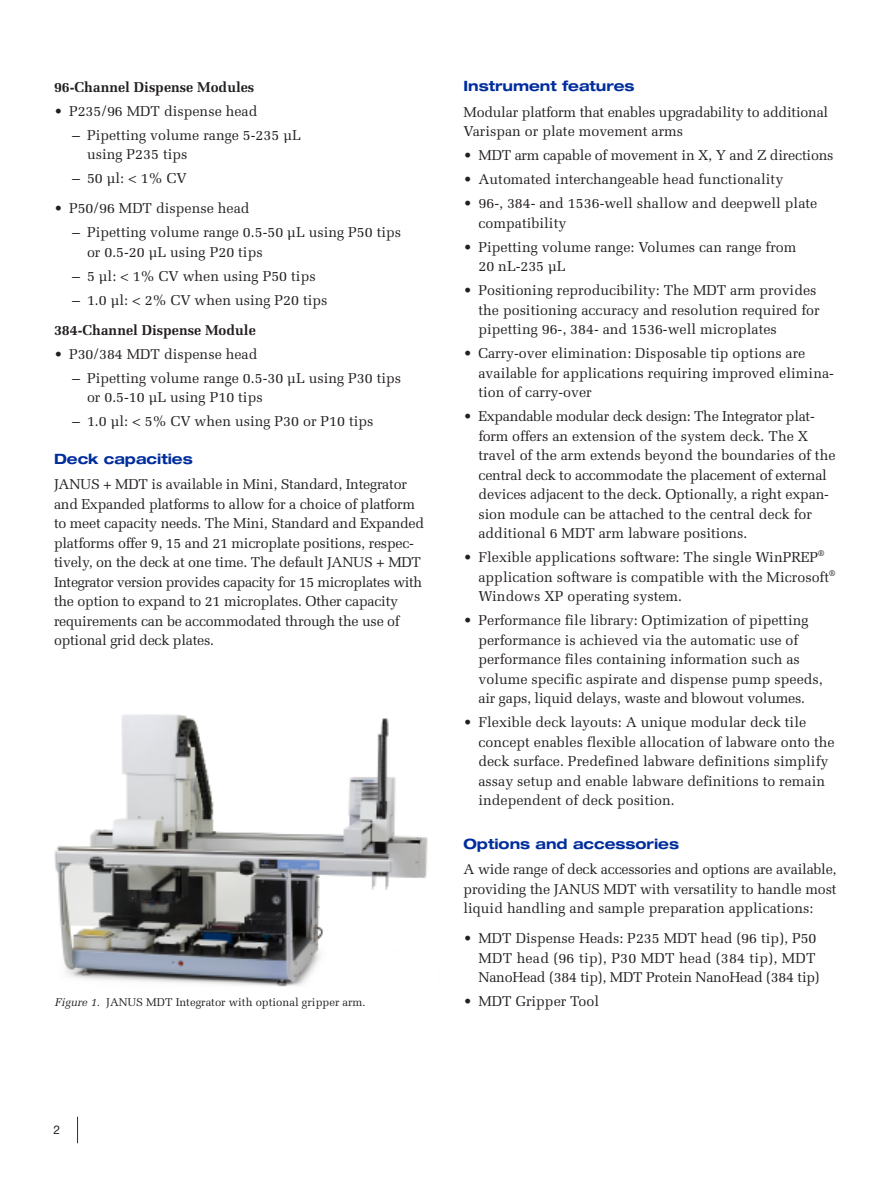
<style>
.page{position:relative;width:891px;height:1188px;background:#fff}
.page>*{position:absolute;margin:0;border:0;box-sizing:border-box;transform-origin:0 0}
.t1{font:14.25px/19.5px "Melior";color:#231f20}
.t2{font:700 expanded 14.25px "Helvetica Neue";color:#002d9d}
.t3{font:700 14.25px "Melior";color:#231f20}
.t4{font:12px "Helvetica Neue";color:#231f20}
.t5{font:11.25px "Melior";color:#231f20}
.s1{font-style:italic}
</style>
<div class="page">
<svg style="left:77px;top:1117px;width:1px;height:26px"></svg>
<img style="left:54px;top:714px;width:374px;height:273px">
<p class="t3" style="left:54px;top:78px;width:202px">96-Channel Dispense Modules</p>
<p class="t1" style="left:54px;top:101px;width:205px">• P235/96 MDT dispense head</p>
<p class="t1" style="left:87px;top:125px;width:215px;text-indent:-15px">– Pipetting volume range 5-235 µL using P235 tips</p>
<p class="t1" style="left:72px;top:168px;width:116px">– 50 µl: &lt; 1% CV</p>
<p class="t1" style="left:54px;top:198px;width:197px">• P50/96 MDT dispense head</p>
<p class="t1" style="left:87px;top:222px;width:316px;text-indent:-15px">– Pipetting volume range 0.5-50 µL using P50 tips or 0.5-20 µL using P20 tips</p>
<p class="t1" style="left:72px;top:266px;width:245px">– 5 µl: &lt; 1% CV when using P50 tips</p>
<p class="t1" style="left:72px;top:290px;width:257px">– 1.0 µl: &lt; 2% CV when using P20 tips</p>
<p class="t3" style="left:54px;top:321px;width:203px">384-Channel Dispense Module</p>
<p class="t1" style="left:54px;top:344px;width:205px">• P30/384 MDT dispense head</p>
<p class="t1" style="left:87px;top:368px;width:316px;text-indent:-15px">– Pipetting volume range 0.5-30 µL using P30 tips or 0.5-10 µL using P10 tips</p>
<p class="t1" style="left:72px;top:411px;width:303px">– 1.0 µl: &lt; 5% CV when using P30 or P10 tips</p>
<p class="t2" style="left:54px;top:453px;width:140px">Deck capacities</p>
<p class="t1" style="left:54px;top:474px;width:372px">JANUS + MDT is available in Mini, Standard, Integrator and Expanded platforms to allow for a choice of platform to meet capacity needs. The Mini, Standard and Expanded platforms offer 9, 15 and 21 microplate positions, respec&shy;tively, on the deck at one time. The default JANUS + MDT Integrator version provides capacity for 15 microplates with the option to expand to 21 microplates. Other capacity requirements can be accommodated through the use of optional grid deck plates.</p>
<p class="t2" style="left:464px;top:81px;width:173px">Instrument features</p>
<p class="t1" style="left:464px;top:102px;width:366px">Modular platform that enables upgradability to additional<br>Varispan or plate movement arms</p>
<p class="t1" style="left:464px;top:146px;width:372px">• MDT arm capable of movement in X, Y and Z directions</p>
<p class="t1" style="left:464px;top:170px;width:321px">• Automated interchangeable head functionality</p>
<p class="t1" style="left:478px;top:194px;width:340px;text-indent:-15px">• 96-, 384- and 1536-well shallow and deepwell plate compatibility</p>
<p class="t1" style="left:478px;top:237px;width:319px;text-indent:-15px">• Pipetting volume range: Volumes can range from<br>20 nL-235 µL</p>
<p class="t1" style="left:478px;top:281px;width:343px;text-indent:-15px">• Positioning reproducibility: The MDT arm provides the positioning accuracy and resolution required for pipetting 96-, 384- and 1536-well microplates</p>
<p class="t1" style="left:478px;top:344px;width:357px;text-indent:-15px">• Carry-over elimination: Disposable tip options are available for applications requiring improved elimina&shy;tion of carry-over</p>
<p class="t1" style="left:478px;top:407px;width:359px;text-indent:-15px">• Expandable modular deck design: The Integrator plat&shy;form offers an extension of the system deck. The X travel of the arm extends beyond the boundaries of the central deck to accommodate the placement of external devices adjacent to the deck. Optionally, a right expan&shy;sion module can be attached to the central deck for additional 6 MDT arm labware positions.</p>
<p class="t1" style="left:478px;top:548px;width:358px;text-indent:-15px">• Flexible applications software: The single WinPREP<sup>® </sup>application software is compatible with the Microsoft<sup>®<br></sup>Windows XP operating system.</p>
<p class="t1" style="left:478px;top:611px;width:346px;text-indent:-15px">• Performance file library: Optimization of pipetting performance is achieved via the automatic use of performance files containing information such as volume specific aspirate and dispense pump speeds, air gaps, liquid delays, waste and blowout volumes.</p>
<p class="t1" style="left:479px;top:713px;width:358px;text-indent:-15px">• Flexible deck layouts: A unique modular deck tile concept enables flexible allocation of labware onto the deck surface. Predefined labware definitions simplify assay setup and enable labware definitions to remain independent of deck position.</p>
<p class="t2" style="left:464px;top:839px;width:217px">Options and accessories</p>
<p class="t1" style="left:464px;top:860px;width:375px;text-align:justify">A wide range of deck accessories and options are available, providing the JANUS MDT with versatility to handle most liquid handling and sample preparation applications:</p>
<p class="t1" style="left:478px;top:929px;width:343px;text-indent:-15px">• MDT Dispense Heads: P235 MDT head (96 tip), P50<br>MDT head (96 tip), P30 MDT head (384 tip), MDT<br>NanoHead (384 tip), MDT Protein NanoHead (384 tip)</p>
<p class="t5" style="left:55px;top:996px;width:312px"><span class="s1">Figure 1.</span> JANUS MDT Integrator with optional gripper arm.</p>
<p class="t1" style="left:464px;top:992px;width:137px">• MDT Gripper Tool</p>
<p class="t4" style="left:54px;top:1126px;width:8px">2</p>
</div>
